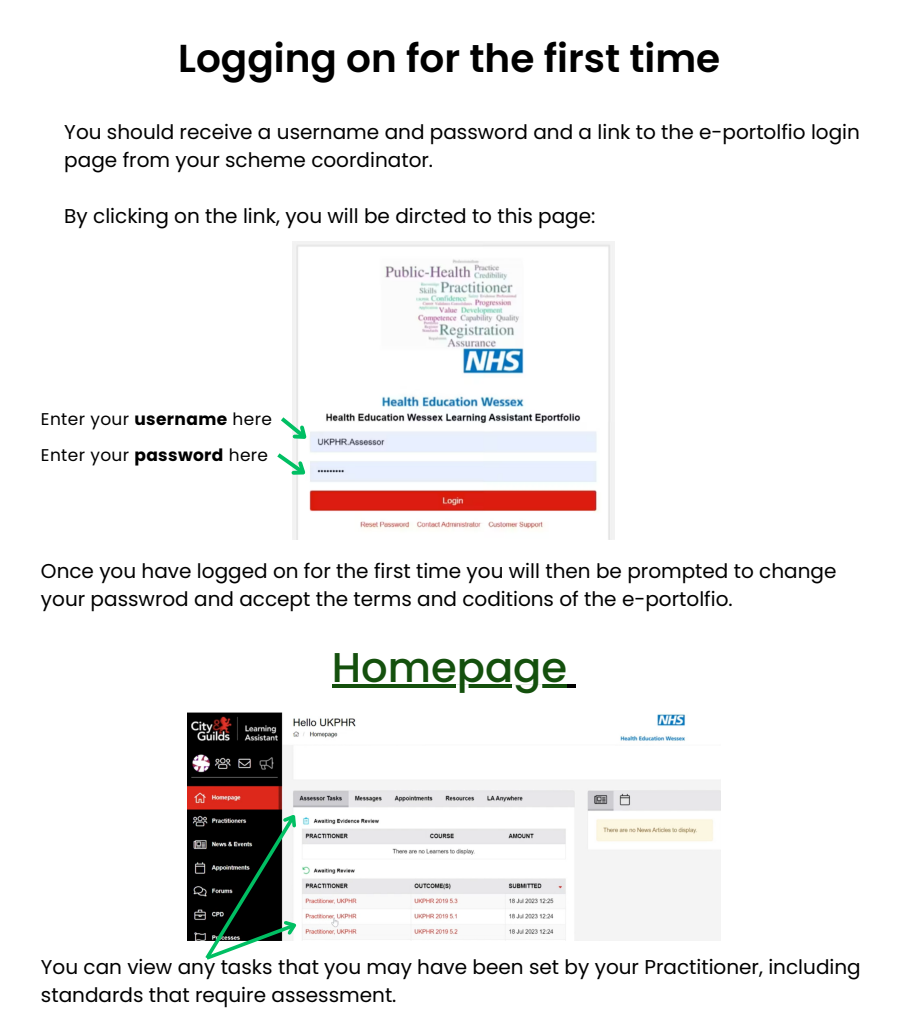
<style>
.page{position:relative;width:908px;height:1021px;background:#fff}
.page>*{position:absolute;margin:0;border:0;box-sizing:border-box;transform-origin:0 0}
.t1{font:500 41.6px "Poppins";color:#14500d}
.t2{font:600 38.96px "Poppins";color:#000}
.t3{font:20px/27.9px "Poppins";color:#000}
.t4{font:17px "Poppins";letter-spacing:.02em;color:#000}
.s1{font-weight:700}
</style>
<div class="page">
<img style="left:293px;top:241px;width:321px;height:298px">
<img style="left:187px;top:713px;width:533px;height:227px">
<svg style="left:332px;top:684px;width:235px;height:4px"></svg>
<svg style="left:567px;top:684px;width:9px;height:4px"></svg>
<svg style="left:202px;top:806px;width:103px;height:154px"></svg>
<svg style="left:277px;top:413px;width:39px;height:72px"></svg>
<p class="t2" style="left:178px;top:31px;width:543px">Logging on for the first time</p>
<p class="t3" style="left:64px;top:118px;width:796px">You should receive a username and password and a link to the e-portolfio login page from your scheme coordinator.</p>
<p class="t3" style="left:64px;top:202px;width:532px">By clicking on the link, you will be dircted to this page:</p>
<p class="t4" style="left:41px;top:407px;width:232px">Enter your <span class="s1">username</span> here</p>
<p class="t4" style="left:41px;top:443px;width:229px">Enter your <span class="s1">password</span> here</p>
<p class="t3" style="left:41px;top:557px;width:796px">Once you have logged on for the first time you will then be prompted to change your passwrod and accept the terms and coditions of the e-portolfio.</p>
<p class="t1" style="left:332px;top:638px;width:237px">Homepage</p>
<p class="t3" style="left:41px;top:953px;width:821px">You can view any tasks that you may have been set by your Practitioner, including standards that require assessment.</p>
</div>
